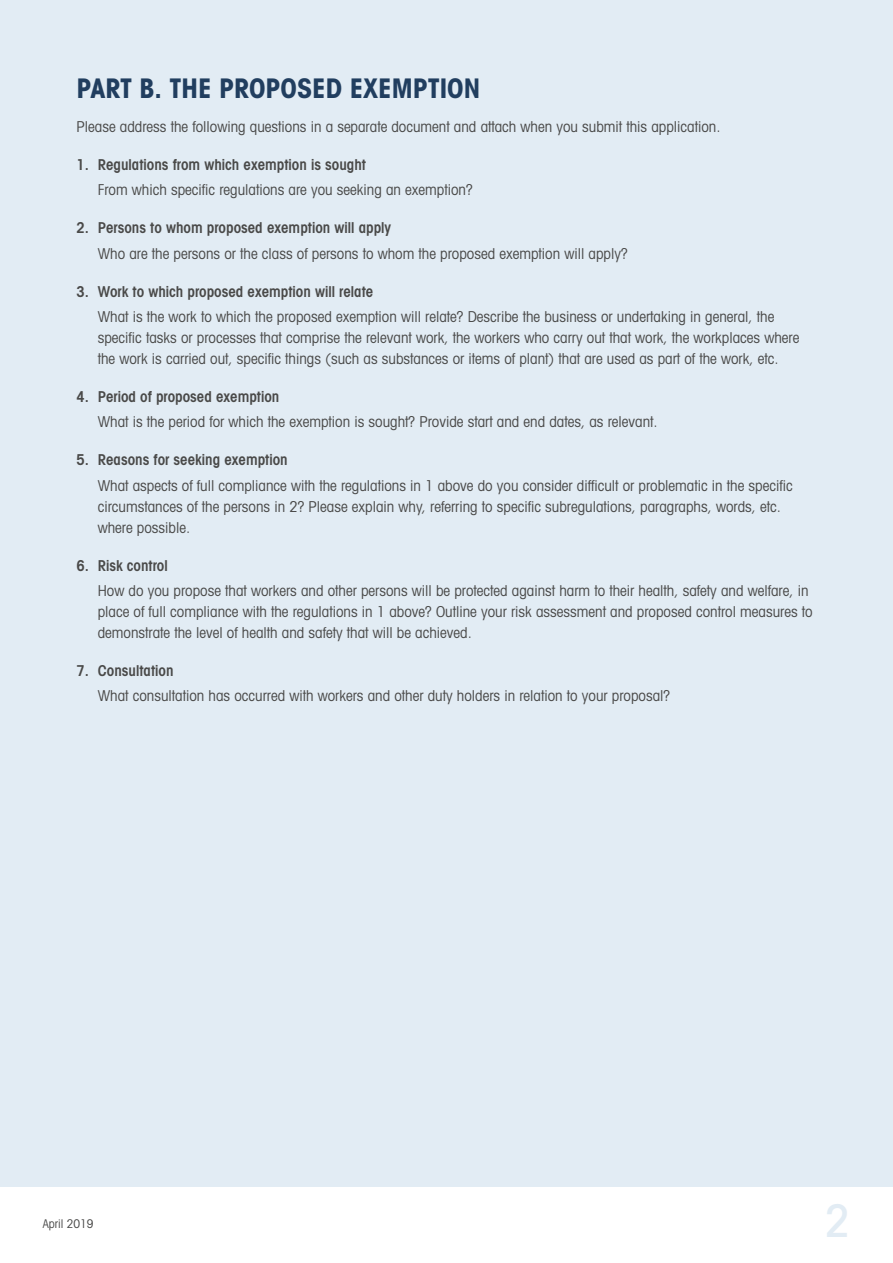
<style>
.page{position:relative;width:893px;height:1263px;background:#fff}
.page>*{position:absolute;margin:0;border:0;box-sizing:border-box;transform-origin:0 0}
.t1{font:500 condensed 45px "Avant Garde";color:#e2ecf4}
.Heading_1{font:700 condensed 27px "Avant Garde";color:#213e5f}
.Indent_text{font:condensed 15px/21px "Avant Garde";color:#494948}
.Heading_5{font:600 condensed 15px "Avant Garde";color:#494948}
.Text{font:condensed 15px "Avant Garde";color:#494948}
.t2{font:condensed 12px "Avant Garde";color:#494948}
</style>
<div class="page">
<div style="left:0;top:0;width:893px;height:1186px;background:#e2ecf4"></div>
<p class="Heading_1" style="left:77px;top:71px;width:405px">PART B. THE PROPOSED EXEMPTION</p>
<p class="Text" style="left:77px;top:118px;width:646px">Please address the following questions in a separate document and attach when you submit this application.</p>
<p class="Heading_5" style="left:77px;top:156px;width:291px">1. Regulations from which exemption is sought</p>
<p class="Indent_text" style="left:98px;top:179px;width:376px">From which specific regulations are you seeking an exemption?</p>
<p class="Heading_5" style="left:77px;top:219px;width:316px">2. Persons to whom proposed exemption will apply</p>
<p class="Indent_text" style="left:98px;top:242px;width:531px">Who are the persons or the class of persons to whom the proposed exemption will apply?</p>
<p class="Heading_5" style="left:77px;top:282px;width:298px">3. Work to which proposed exemption will relate</p>
<p class="Indent_text" style="left:98px;top:306px;width:703px">What is the work to which the proposed exemption will relate? Describe the business or undertaking in general, the specific tasks or processes that comprise the relevant work, the workers who carry out that work, the workplaces where the work is carried out, specific things (such as substances or items of plant) that are used as part of the work, etc.</p>
<p class="Heading_5" style="left:77px;top:387px;width:204px">4. Period of proposed exemption</p>
<p class="Indent_text" style="left:98px;top:411px;width:561px">What is the period for which the exemption is sought? Provide start and end dates, as relevant.</p>
<p class="Heading_5" style="left:77px;top:451px;width:213px">5. Reasons for seeking exemption</p>
<p class="Indent_text" style="left:98px;top:474px;width:696px">What aspects of full compliance with the regulations in 1 above do you consider difficult or problematic in the specific circumstances of the persons in 2? Please explain why, referring to specific subregulations, paragraphs, words, etc. where possible.</p>
<p class="Heading_5" style="left:77px;top:556px;width:93px">6. Risk control</p>
<p class="Indent_text" style="left:98px;top:580px;width:716px">How do you propose that workers and other persons will be protected against harm to their health, safety and welfare, in place of full compliance with the regulations in 1 above? Outline your risk assessment and proposed control measures to demonstrate the level of health and safety that will be achieved.</p>
<p class="Heading_5" style="left:77px;top:661px;width:99px">7. Consultation</p>
<p class="Indent_text" style="left:98px;top:685px;width:574px">What consultation has occurred with workers and other duty holders in relation to your proposal?</p>
<p class="t2" style="left:43px;top:1216px;width:52px">April 2019</p>
<h1 class="t1" style="left:825px;top:1193px;width:27px">2</h1>
</div>
